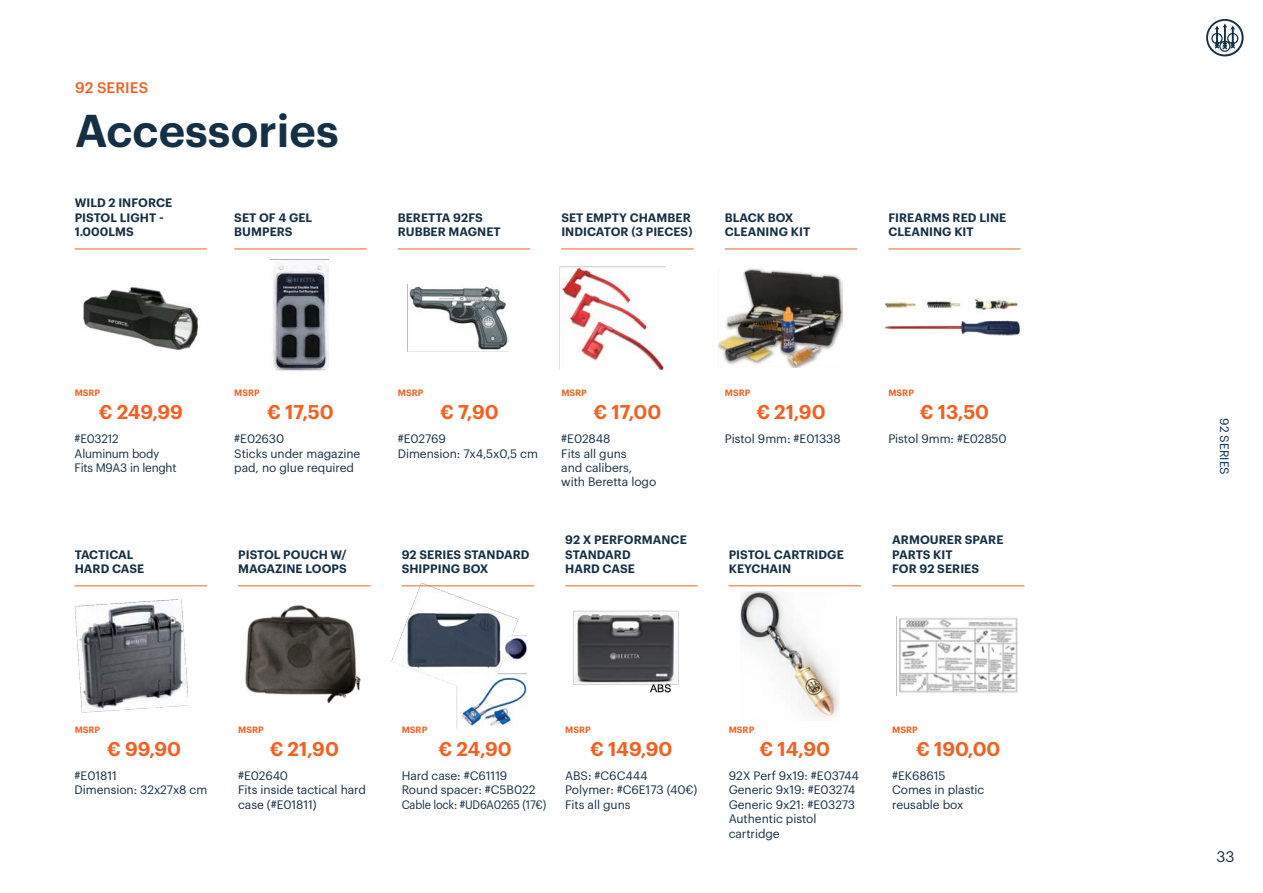
<style>
.page{position:relative;width:1263px;height:893px;background:#fff}
.page>*{position:absolute;margin:0;border:0;box-sizing:border-box;transform-origin:0 0}
.Chapter_opening{font:600 45px "Graphik";color:#152f44}
.t1{font:600 19.5px "Graphik";color:#f06123}
.Chapter_opening-2{font:500 15px "Graphik";letter-spacing:.005em;color:#f06123}
.t2{font:15px "Graphik";color:#152f44}
.t3{font:12px/14.4px "Graphik";letter-spacing:-.005em;color:#152f44}
.t4{font:600 12px/14.4px "Graphik";letter-spacing:.005em;color:#152f44}
.t5{font:12px "Graphik";letter-spacing:-.005em;color:#152f44;scale:.92 1}
.t6{font:12px "Graphik";color:#002954}
.t7{font:600 9px "Graphik";color:#f06123}
</style>
<div class="page">
<svg style="left:1206px;top:19px;width:37px;height:37px"></svg>
<img style="left:83px;top:287px;width:115px;height:63px">
<img style="left:270px;top:259px;width:59px;height:112px">
<img style="left:409px;top:284px;width:99px;height:66px">
<img style="left:899px;top:616px;width:119px;height:77px">
<img style="left:719px;top:268px;width:123px;height:99px">
<img style="left:884px;top:299px;width:136px;height:37px">
<img style="left:559px;top:267px;width:107px;height:103px">
<img style="left:75px;top:599px;width:114px;height:113px">
<img style="left:245px;top:605px;width:116px;height:99px">
<img style="left:392px;top:583px;width:135px;height:146px">
<img style="left:741px;top:591px;width:98px;height:127px">
<img style="left:574px;top:610px;width:105px;height:83px">
<hr style="left:75px;top:249px;width:132px;height:1px;background:#f06123">
<hr style="left:234px;top:249px;width:133px;height:1px;background:#f06123">
<hr style="left:398px;top:249px;width:132px;height:1px;background:#f06123">
<hr style="left:561px;top:249px;width:132px;height:1px;background:#f06123">
<hr style="left:725px;top:249px;width:132px;height:1px;background:#f06123">
<hr style="left:888px;top:249px;width:132px;height:1px;background:#f06123">
<hr style="left:75px;top:585px;width:132px;height:1px;background:#f06123">
<hr style="left:238px;top:585px;width:132px;height:1px;background:#f06123">
<hr style="left:402px;top:585px;width:132px;height:1px;background:#f06123">
<hr style="left:565px;top:585px;width:132px;height:1px;background:#f06123">
<hr style="left:729px;top:585px;width:132px;height:1px;background:#f06123">
<hr style="left:892px;top:585px;width:132px;height:1px;background:#f06123">
<p class="Chapter_opening-2" style="left:75px;top:76px;width:75px">92 SERIES</p>
<p class="Chapter_opening" style="left:75px;top:96px;width:265px">Accessories</p>
<p class="t4" style="left:75px;top:195px;width:99px">WILD 2 INFORCE<br>PISTOL LIGHT -<br>1.000LMS</p>
<p class="t4" style="left:234px;top:209px;width:80px">SET OF 4 GEL<br>BUMPERS</p>
<p class="t4" style="left:398px;top:209px;width:104px">BERETTA 92FS<br>RUBBER MAGNET</p>
<p class="t4" style="left:561px;top:209px;width:133px">SET EMPTY CHAMBER<br>INDICATOR (3 PIECES)</p>
<p class="t4" style="left:725px;top:209px;width:87px">BLACK BOX<br>CLEANING KIT</p>
<p class="t4" style="left:888px;top:209px;width:119px">FIREARMS RED LINE<br>CLEANING KIT</p>
<p class="t7" style="left:75px;top:386px;width:27px">MSRP</p>
<p class="t1" style="left:99px;top:397px;width:85px">€ 249,99</p>
<p class="t3" style="left:75px;top:431px;width:45px">#E03212</p>
<p class="t3" style="left:75px;top:445px;width:86px">Aluminum body</p>
<p class="t3" style="left:75px;top:459px;width:103px">Fits M9A3 in lenght</p>
<p class="t4" style="left:75px;top:546px;width:60px">TACTICAL</p>
<p class="t4" style="left:75px;top:561px;width:71px">HARD CASE</p>
<p class="t7" style="left:234px;top:386px;width:27px">MSRP</p>
<p class="t7" style="left:398px;top:386px;width:27px">MSRP</p>
<p class="t7" style="left:561px;top:386px;width:27px">MSRP</p>
<p class="t7" style="left:725px;top:386px;width:27px">MSRP</p>
<p class="t7" style="left:888px;top:386px;width:27px">MSRP</p>
<p class="t1" style="left:267px;top:397px;width:68px">€ 17,50</p>
<p class="t3" style="left:234px;top:431px;width:52px">#E02630</p>
<p class="t3" style="left:234px;top:445px;width:128px">Sticks under magazine pad, no glue required</p>
<p class="t1" style="left:440px;top:397px;width:60px">€ 7,90</p>
<p class="t3" style="left:398px;top:431px;width:50px">#E02769</p>
<p class="t3" style="left:398px;top:445px;width:142px">Dimension: 7x4,5x0,5 cm</p>
<p class="t1" style="left:594px;top:397px;width:69px">€ 17,00</p>
<p class="t3" style="left:561px;top:431px;width:51px">#E02848</p>
<p class="t3" style="left:561px;top:445px;width:67px">Fits all guns</p>
<p class="t3" style="left:561px;top:459px;width:73px">and calibers,</p>
<p class="t3" style="left:561px;top:474px;width:97px">with Beretta logo</p>
<p class="t1" style="left:756px;top:397px;width:71px">€ 21,90</p>
<p class="t3" style="left:725px;top:431px;width:117px">Pistol 9mm: #E01338</p>
<p class="t1" style="left:920px;top:397px;width:71px">€ 13,50</p>
<p class="t3" style="left:888px;top:431px;width:120px">Pistol 9mm: #E02850</p>
<p class="t4" style="left:238px;top:546px;width:110px">PISTOL POUCH W/<br>MAGAZINE LOOPS</p>
<p class="t4" style="left:402px;top:546px;width:129px">92 SERIES STANDARD<br>SHIPPING BOX</p>
<p class="t4" style="left:565px;top:532px;width:123px">92 X PERFORMANCE<br>STANDARD</p>
<p class="t4" style="left:565px;top:561px;width:71px">HARD CASE</p>
<p class="t4" style="left:729px;top:546px;width:117px">PISTOL CARTRIDGE<br>KEYCHAIN</p>
<p class="t4" style="left:892px;top:532px;width:113px">ARMOURER SPARE<br>PARTS KIT</p>
<p class="t4" style="left:892px;top:561px;width:88px">FOR 92 SERIES</p>
<p class="t7" style="left:75px;top:722px;width:27px">MSRP</p>
<p class="t1" style="left:107px;top:734px;width:75px">€ 99,90</p>
<p class="t3" style="left:75px;top:767px;width:44px">#E01811</p>
<p class="t3" style="left:75px;top:782px;width:134px">Dimension: 32x27x8 cm</p>
<p class="t7" style="left:238px;top:722px;width:27px">MSRP</p>
<p class="t1" style="left:270px;top:734px;width:71px">€ 21,90</p>
<p class="t3" style="left:238px;top:767px;width:51px">#E02640</p>
<p class="t3" style="left:238px;top:782px;width:129px">Fits inside tactical hard case (#E01811)</p>
<p class="t7" style="left:402px;top:722px;width:27px">MSRP</p>
<p class="t1" style="left:438px;top:734px;width:75px">€ 24,90</p>
<p class="t3" style="left:402px;top:767px;width:107px">Hard case: #C61119</p>
<p class="t3" style="left:402px;top:782px;width:135px">Round spacer: #C5B022</p>
<p class="t5" style="left:402px;top:795px;width:159px">Cable lock: #UD6A0265 (17€)</p>
<p class="t7" style="left:565px;top:722px;width:27px">MSRP</p>
<p class="t1" style="left:590px;top:734px;width:84px">€ 149,90</p>
<p class="t3" style="left:565px;top:767px;width:84px">ABS: #C6C444</p>
<p class="t3" style="left:565px;top:782px;width:134px">Polymer: #C6E173 (40€)<br>Fits all guns</p>
<p class="t7" style="left:729px;top:722px;width:27px">MSRP</p>
<p class="t1" style="left:760px;top:734px;width:72px">€ 14,90</p>
<p class="t3" style="left:729px;top:767px;width:132px">92X Perf 9x19: #E03744<br>Generic 9x19: #E03274<br>Generic 9x21: #E03273<br>Authentic pistol cartridge</p>
<p class="t7" style="left:892px;top:722px;width:27px">MSRP</p>
<p class="t1" style="left:916px;top:734px;width:86px">€ 190,00</p>
<p class="t3" style="left:892px;top:767px;width:55px">#EK68615</p>
<p class="t3" style="left:892px;top:782px;width:94px">Comes in plastic</p>
<p class="t3" style="left:892px;top:796px;width:73px">reusable box</p>
<p class="t6" style="left:1233px;top:418px;width:58px;rotate:90deg">92 SERIES</p>
<p class="t2" style="left:1216px;top:845px;width:20px">33</p>
</div>
